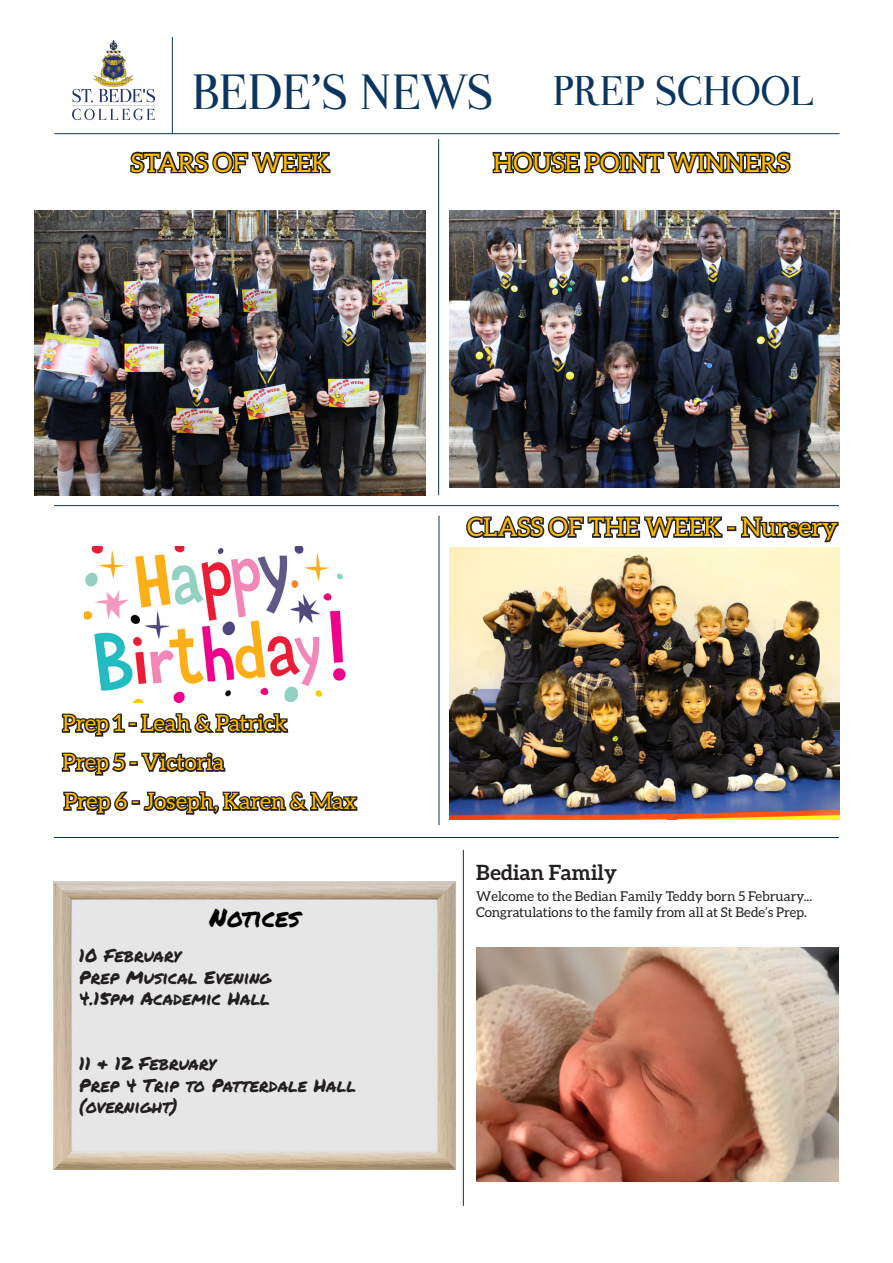
<style>
.page{position:relative;width:893px;height:1263px;background:#fff}
.page>*{position:absolute;margin:0;border:0;box-sizing:border-box;transform-origin:0 0}
.t1{font:43.05px "Valentina";letter-spacing:-.005em;color:#0a355e}
.t2{font:36px "Valentina";letter-spacing:-.01em;color:#0a355e}
.t3{font:25.5px "Aleo";color:#ffbd00}
.t4{font:25.5px "Permanent Marker";color:#000}
.t5{font:22.5px "Aleo";color:#ffbd00}
.t6{font:700 21px "Aleo";color:#231f20}
.t7{font:18px "Permanent Marker";color:#231f20}
.t8{font:13.5px/16.2px "Aleo";color:#231f20}
</style>
<div class="page">
<svg style="left:72px;top:109px;width:83px;height:11px"></svg>
<svg style="left:72px;top:89px;width:83px;height:13px"></svg>
<img style="left:100px;top:40px;width:25px;height:41px">
<hr style="left:172px;top:37px;width:1px;height:97px;background:#0a355e">
<hr style="left:55px;top:133px;width:785px;height:1px;background:#0a355e">
<img style="left:53px;top:882px;width:402px;height:287px">
<hr style="left:438px;top:139px;width:1px;height:356px;background:#0a355e">
<svg style="left:128px;top:129px;width:204px;height:45px"></svg>
<svg style="left:491px;top:133px;width:302px;height:41px"></svg>
<svg style="left:464px;top:506px;width:260px;height:32px"></svg>
<div style="left:727px;top:526px;width:9px;height:5px;border:3px solid #231f20"></div>
<svg style="left:739px;top:506px;width:100px;height:37px"></svg>
<img style="left:85px;top:547px;width:258px;height:156px">
<hr style="left:54px;top:505px;width:785px;height:1px;background:#0a355e">
<img style="left:34px;top:210px;width:392px;height:285px">
<img style="left:450px;top:210px;width:390px;height:278px">
<div style="left:128px;top:722px;width:9px;height:5px;border:3px solid #231f20"></div>
<div style="left:129px;top:761px;width:9px;height:5px;border:3px solid #231f20"></div>
<svg style="left:61px;top:641px;width:70px;height:174px"></svg>
<div style="left:132px;top:800px;width:8px;height:5px;border:3px solid #231f20"></div>
<svg style="left:139px;top:641px;width:219px;height:174px"></svg>
<img style="left:476px;top:948px;width:363px;height:233px">
<hr style="left:439px;top:516px;width:1px;height:309px;background:#0a355e">
<img style="left:450px;top:547px;width:390px;height:272px">
<hr style="left:54px;top:837px;width:785px;height:1px;background:#0a355e">
<hr style="left:463px;top:850px;width:1px;height:356px;background:#0a355e">
<p class="t1" style="left:191px;top:63px;width:303px">BEDE’S NEWS</p>
<p class="t2" style="left:553px;top:66px;width:262px">PREP SCHOOL</p>
<p class="t3" style="left:131px;top:148px;width:200px">STARS OF WEEK</p>
<p class="t3" style="left:493px;top:148px;width:298px">HOUSE POINT WINNERS</p>
<p class="t5" style="left:63px;top:711px;width:226px">Prep 1 - Leah &amp; Patrick</p>
<p class="t5" style="left:63px;top:750px;width:163px">Prep 5 - Victoria</p>
<p class="t5" style="left:64px;top:789px;width:294px">Prep 6 - Joseph, Karen &amp; Max</p>
<p class="t4" style="left:210px;top:898px;width:92px">Notices</p>
<p class="t7" style="left:79px;top:942px;width:103px">10 February</p>
<p class="t7" style="left:79px;top:964px;width:194px">Prep Musical Evening</p>
<p class="t7" style="left:79px;top:985px;width:192px">4.15pm Academic Hall</p>
<p class="t7" style="left:79px;top:1050px;width:138px">11 &amp; 12 February</p>
<p class="t7" style="left:79px;top:1072px;width:278px">Prep 4 Trip to Patterdale Hall</p>
<p class="t7" style="left:79px;top:1093px;width:100px">(overnight)</p>
<p class="t3" style="left:467px;top:513px;width:372px">CLASS OF THE WEEK - Nursery</p>
<p class="t6" style="left:476px;top:860px;width:142px">Bedian Family</p>
<p class="t8" style="left:476px;top:888px;width:338px">Welcome to the Bedian Family Teddy born 5 February...<br>Congratulations to the family from all at St Bede’s Prep.</p>
</div>
